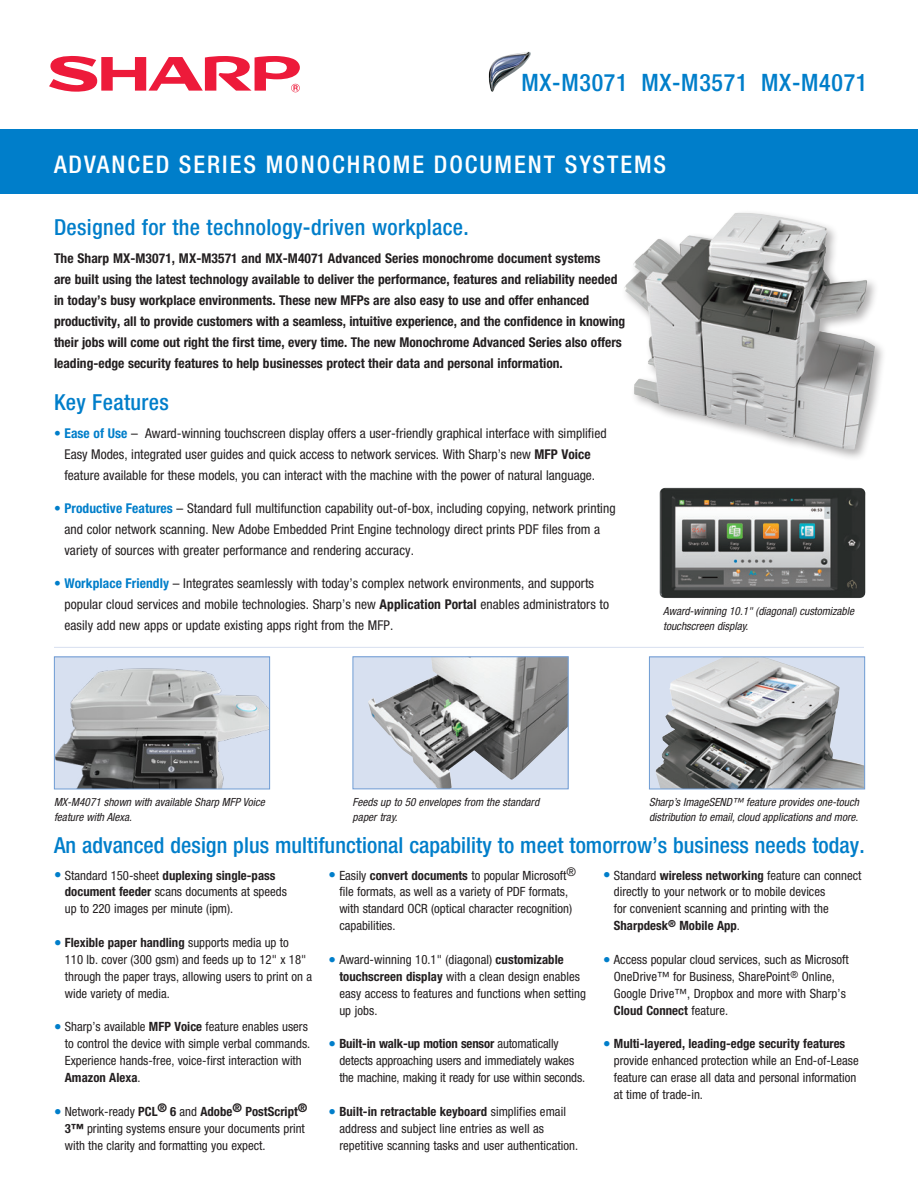
<style>
.page{position:relative;width:918px;height:1188px;background:#fff}
.page>*{position:absolute;margin:0;border:0;box-sizing:border-box;transform-origin:0 0}
.Title_White_Helvetic{font:500 condensed 24.3px "Helvetica Neue LT Std";letter-spacing:.08em;color:#fff}
.Product_Number_for_S{font:500 condensed 24px "Helvetica Neue LT Std";letter-spacing:.03em;color:#007eca}
.Spec_Sheet_Lead-in_2{font:500 condensed 22.2px "Helvetica Neue LT Std";letter-spacing:.005em;color:#007eca}
.KEY_FEATURE_Color{font:500 condensed 22.2px "Helvetica Neue LT Std";letter-spacing:.015em;color:#007eca}
.Spec_Sheet_Key_featu{font:condensed 13.5px/21px "Helvetica Neue LT Std";letter-spacing:.005em;color:#231f20}
.Spec_Sheet_Intro_for{font:700 condensed 13.5px/21px "Helvetica Neue LT Std";color:#231f20}
.Spec_Bullet_Feature{font:condensed 12.75px/16.8px "Helvetica Neue LT Std";color:#231f20}
.Italic_Caption_Black{font:italic condensed 11.25px/15px "Helvetica Neue LT Std";color:#231f20}
.s1{color:#007eca}
.s2{font-weight:700;color:#007eca}
.s3{font-weight:700}
.s4{font-size:15px;color:#007eca}
</style>
<div class="page">
<svg style="left:49px;top:56px;width:251px;height:36px"></svg>
<div style="left:0;top:130px;width:918px;height:64px;background:#007eca"></div>
<div style="left:621px;top:209px;width:266px;height:253px;background:#231f20;opacity:.35"></div>
<img style="left:624px;top:213px;width:251px;height:236px">
<hr style="left:54px;top:647px;width:810px;height:1px;background:#d7e0f0">
<div style="left:54px;top:657px;width:216px;height:132px;background:#d7e0f0"></div>
<img style="left:56px;top:668px;width:212px;height:119px">
<div style="left:54px;top:657px;width:216px;height:132px;border:1px solid #6f9cd4"></div>
<div style="left:649px;top:657px;width:216px;height:132px;background:#d7e0f0"></div>
<img style="left:656px;top:659px;width:207px;height:128px">
<div style="left:649px;top:657px;width:216px;height:132px;border:1px solid #6f9cd4"></div>
<div style="left:353px;top:657px;width:215px;height:132px;background:#d7e0f0"></div>
<img style="left:368px;top:658px;width:199px;height:129px">
<div style="left:353px;top:656px;width:216px;height:133px;border:1px solid #6f9cd4"></div>
<img style="left:659px;top:488px;width:206px;height:110px">
<img style="left:488px;top:52px;width:43px;height:40px">
<p class="Product_Number_for_S" style="left:521px;top:68px;width:348px">MX-M3071 MX-M3571 MX-M4071</p>
<p class="Title_White_Helvetic" style="left:54px;top:150px;width:614px">ADVANCED SERIES MONOCHROME DOCUMENT SYSTEMS</p>
<p class="Spec_Sheet_Lead-in_2" style="left:54px;top:214px;width:416px">Designed for the technology-driven workplace.</p>
<p class="Spec_Sheet_Intro_for" style="left:54px;top:248px;width:573px">The Sharp MX-M3071, MX-M3571 and MX-M4071 Advanced Series monochrome document systems<br>are built using the latest technology available to deliver the performance, features and reliability needed in today’s busy workplace environments. These new MFPs are also easy to use and offer enhanced productivity, all to provide customers with a seamless, intuitive experience, and the confidence in knowing their jobs will come out right the first time, every time. The new Monochrome Advanced Series also offers leading-edge security features to help businesses protect their data and personal information.</p>
<p class="KEY_FEATURE_Color" style="left:54px;top:389px;width:116px">Key Features</p>
<p class="Spec_Sheet_Key_featu" style="left:54px;top:423px;width:554px;text-align:center"><span class="s1">•</span> <span class="s2">Ease of Use</span> – Award-winning touchscreen display offers a user-friendly graphical interface with simplified<br>Easy Modes, integrated user guides and quick access to network services. With Sharp’s new <span class="s3">MFP Voice </span>feature available for these models, you can interact with the machine with the power of natural language.</p>
<p class="Spec_Sheet_Key_featu" style="left:64px;top:498px;width:553px;text-indent:-10px"><span class="s1">•</span> <span class="s2">Productive Features</span> – Standard full multifunction capability out-of-box, including copying, network printing and color network scanning. New Adobe Embedded Print Engine technology direct prints PDF files from a variety of sources with greater performance and rendering accuracy.</p>
<p class="Spec_Sheet_Key_featu" style="left:64px;top:573px;width:546px;text-indent:-10px"><span class="s1">•</span> <span class="s2">Workplace Friendly</span> – Integrates seamlessly with today’s complex network environments, and supports popular cloud services and mobile technologies. Sharp’s new <span class="s3">Application Portal</span> enables administrators to easily add new apps or update existing apps right from the MFP.</p>
<p class="Italic_Caption_Black" style="left:663px;top:604px;width:193px">Award-winning 10.1" (diagonal) customizable touchscreen display.</p>
<p class="Italic_Caption_Black" style="left:54px;top:795px;width:212px">MX-M4071 shown with available Sharp MFP Voice feature with Alexa.</p>
<p class="Italic_Caption_Black" style="left:649px;top:795px;width:212px">Sharp’s ImageSEND™ feature provides one-touch distribution to email, cloud applications and more.</p>
<p class="Italic_Caption_Black" style="left:353px;top:795px;width:188px">Feeds up to 50 envelopes from the standard paper tray.</p>
<p class="Spec_Sheet_Lead-in_2" style="left:54px;top:832px;width:812px">An advanced design plus multifunctional capability to meet tomorrow’s business needs today.</p>
<p class="Spec_Bullet_Feature" style="left:65px;top:867px;width:224px;text-indent:-11px"><span class="s4">•</span> Standard 150-sheet <span class="s3">duplexing single-pass document feeder</span> scans documents at speeds up to 220 images per minute (ipm).</p>
<p class="Spec_Bullet_Feature" style="left:65px;top:934px;width:249px;text-indent:-11px"><span class="s4">•</span> <span class="s3">Flexible paper handling</span> supports media up to<br>110 lb. cover (300 gsm) and feeds up to 12" x 18" through the paper trays, allowing users to print on a wide variety of media.</p>
<p class="Spec_Bullet_Feature" style="left:65px;top:1018px;width:247px;text-indent:-11px"><span class="s4">•</span> Sharp’s available <span class="s3">MFP Voice</span> feature enables users to control the device with simple verbal commands.<br>Experience hands-free, voice-first interaction with <span class="s3">Amazon Alexa</span>.</p>
<p class="Spec_Bullet_Feature" style="left:65px;top:1103px;width:244px;text-indent:-11px"><span class="s4">•</span> Network-ready <span class="s3">PCL</span><sup>®</sup> <span class="s3">6</span> and <span class="s3">Adobe</span><sup>®</sup> <span class="s3">PostScript</span><sup>®<br></sup><span class="s3">3™</span> printing systems ensure your documents print with the clarity and formatting you expect.</p>
<p class="Spec_Bullet_Feature" style="left:339px;top:867px;width:238px;text-indent:-11px"><span class="s4">•</span> Easily <span class="s3">convert documents</span> to popular Microsoft<sup>® </sup>file formats, as well as a variety of PDF formats, with standard OCR (optical character recognition) capabilities.</p>
<p class="Spec_Bullet_Feature" style="left:339px;top:951px;width:248px;text-indent:-11px"><span class="s4">•</span> Award-winning 10.1" (diagonal) <span class="s3">customizable touchscreen display</span> with a clean design enables easy access to features and functions when setting up jobs.</p>
<p class="Spec_Bullet_Feature" style="left:339px;top:1035px;width:247px;text-indent:-11px"><span class="s4">•</span> <span class="s3">Built-in walk-up motion sensor</span> automatically detects approaching users and immediately wakes the machine, making it ready for use within seconds.</p>
<p class="Spec_Bullet_Feature" style="left:339px;top:1103px;width:240px;text-indent:-11px"><span class="s4">•</span> <span class="s3">Built-in retractable keyboard</span> simplifies email address and subject line entries as well as repetitive scanning tasks and user authentication.</p>
<p class="Spec_Bullet_Feature" style="left:614px;top:867px;width:249px;text-indent:-11px"><span class="s4">•</span> Standard <span class="s3">wireless networking</span> feature can connect directly to your network or to mobile devices<br>for convenient scanning and printing with the <span class="s3">Sharpdesk</span><sup>®</sup> <span class="s3">Mobile App</span>.</p>
<p class="Spec_Bullet_Feature" style="left:614px;top:951px;width:237px;text-indent:-11px"><span class="s4">•</span> Access popular cloud services, such as Microsoft OneDrive™ for Business, SharePoint<sup>®</sup> Online, Google Drive™, Dropbox and more with Sharp’s <span class="s3">Cloud Connect</span> feature.</p>
<p class="Spec_Bullet_Feature" style="left:614px;top:1035px;width:246px;text-indent:-11px"><span class="s4">•</span> <span class="s3">Multi-layered, leading-edge security features </span>provide enhanced protection while an End-of-Lease feature can erase all data and personal information at time of trade-in.</p>
</div>
